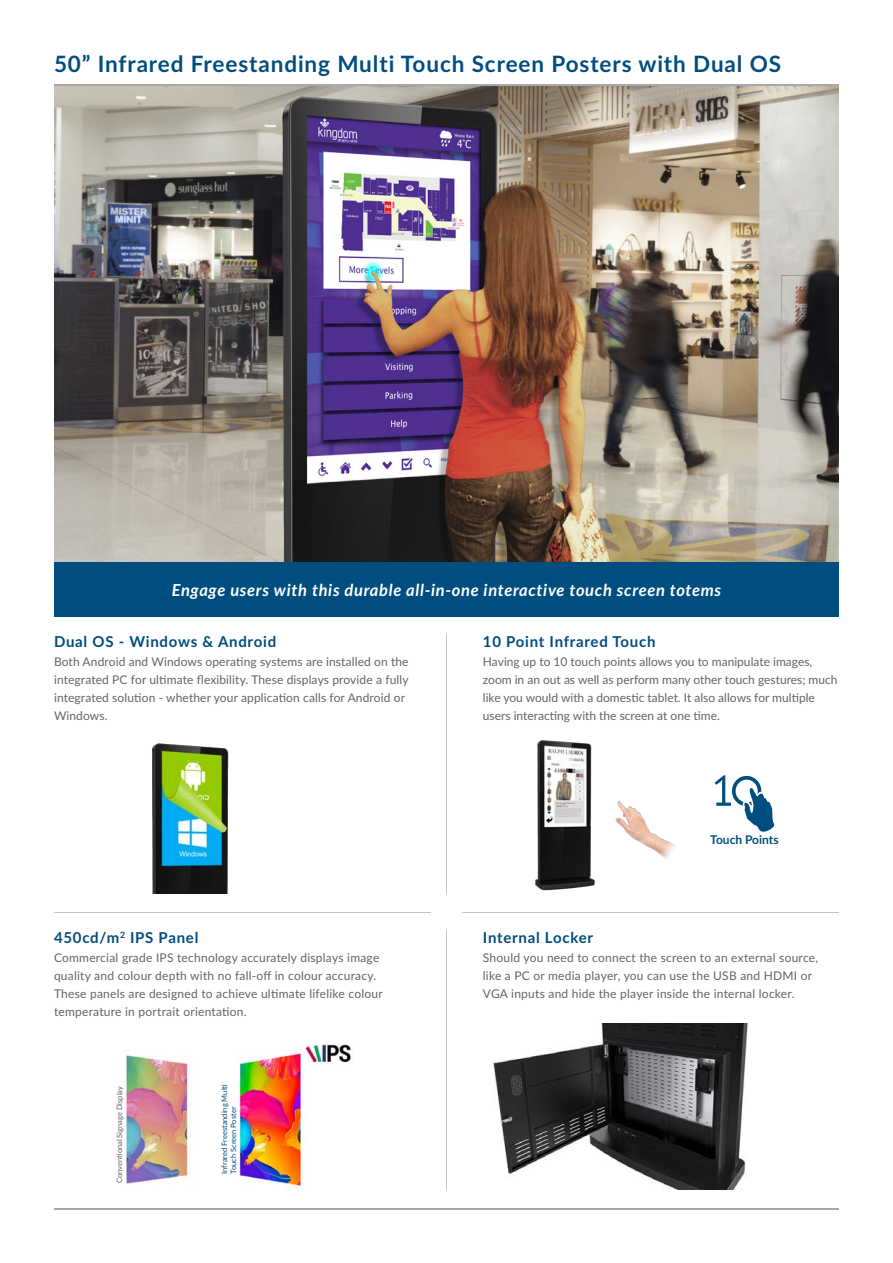
<style>
.page{position:relative;width:893px;height:1263px;background:#fff}
.page>*{position:absolute;margin:0;border:0;box-sizing:border-box;transform-origin:0 0}
.t1{font:700 22.5px "Lato";letter-spacing:.04em;color:#004d7f}
.t2{font:italic 700 16.5px "Lato";letter-spacing:.04em;color:#fff}
.t3{font:700 15px "Lato";letter-spacing:.05em;color:#004d7f}
.t4{font:12px/18px "Lato";letter-spacing:.01em;color:#646464}
.t5{font:700 12px "Lato";color:#004d7f}
.t6{font:7.5px "Lato";color:#004d7f}
.t7{font:7.5px "Lato";color:#646464}
</style>
<div class="page">
<img style="left:54px;top:85px;width:785px;height:478px">
<div style="left:54px;top:563px;width:785px;height:54px;background:#004d7f"></div>
<hr style="left:54px;top:84px;width:785px;height:1px;background:#a6a8ab">
<hr style="left:54px;top:1208px;width:785px;height:1px;background:#a6a8ab">
<img style="left:152px;top:743px;width:77px;height:150px">
<img style="left:535px;top:740px;width:180px;height:151px">
<img style="left:493px;top:1023px;width:255px;height:167px">
<hr style="left:54px;top:912px;width:377px;height:1px;background:#c5c3c3">
<hr style="left:462px;top:912px;width:377px;height:1px;background:#c5c3c3">
<hr style="left:446px;top:931px;width:1px;height:259px;background:#c5c3c3">
<hr style="left:446px;top:634px;width:1px;height:259px;background:#c5c3c3">
<img style="left:124px;top:1044px;width:227px;height:143px">
<svg style="left:715px;top:775px;width:59px;height:57px"></svg>
<p class="t1" style="left:54px;top:47px;width:729px">50” Infrared Freestanding Multi Touch Screen Posters with Dual OS</p>
<p class="t2" style="left:172px;top:578px;width:551px">Engage users with this durable all-in-one interactive touch screen totems</p>
<p class="t3" style="left:54px;top:630px;width:224px">Dual OS - Windows &amp; Android</p>
<p class="t3" style="left:483px;top:630px;width:174px">10 Point Infrared Touch</p>
<p class="t4" style="left:54px;top:652px;width:356px">Both Android and Windows operating systems are installed on the integrated PC for ultimate flexibility. These displays provide a fully integrated solution - whether your application calls for Android or Windows.</p>
<p class="t4" style="left:483px;top:652px;width:356px">Having up to 10 touch points allows you to manipulate images, zoom in an out as well as perform many other touch gestures; much like you would with a domestic tablet. It also allows for multiple users interacting with the screen at one time.</p>
<p class="t5" style="left:710px;top:831px;width:70px">Touch Points</p>
<p class="t3" style="left:54px;top:926px;width:146px">450cd/m<sup>2</sup> IPS Panel</p>
<p class="t3" style="left:483px;top:926px;width:112px">Internal Locker</p>
<p class="t4" style="left:54px;top:948px;width:330px">Commercial grade IPS technology accurately displays image quality and colour depth with no fall-off in colour accuracy.<br>These panels are designed to achieve ultimate lifelike colour temperature in portrait orientation.</p>
<p class="t4" style="left:483px;top:948px;width:337px">Should you need to connect the screen to an external source, like a PC or media player, you can use the USB and HDMI or<br>VGA inputs and hide the player inside the internal locker.</p>
<p class="t7" style="left:114px;top:1183px;width:99px;rotate:-90deg">Conventional Signage Display</p>
<p class="t6" style="left:219px;top:1174px;width:91px;rotate:-90deg">Infrared Freestanding Multi</p>
<p class="t6" style="left:228px;top:1174px;width:69px;rotate:-90deg">Touch Screen Poster</p>
</div>
